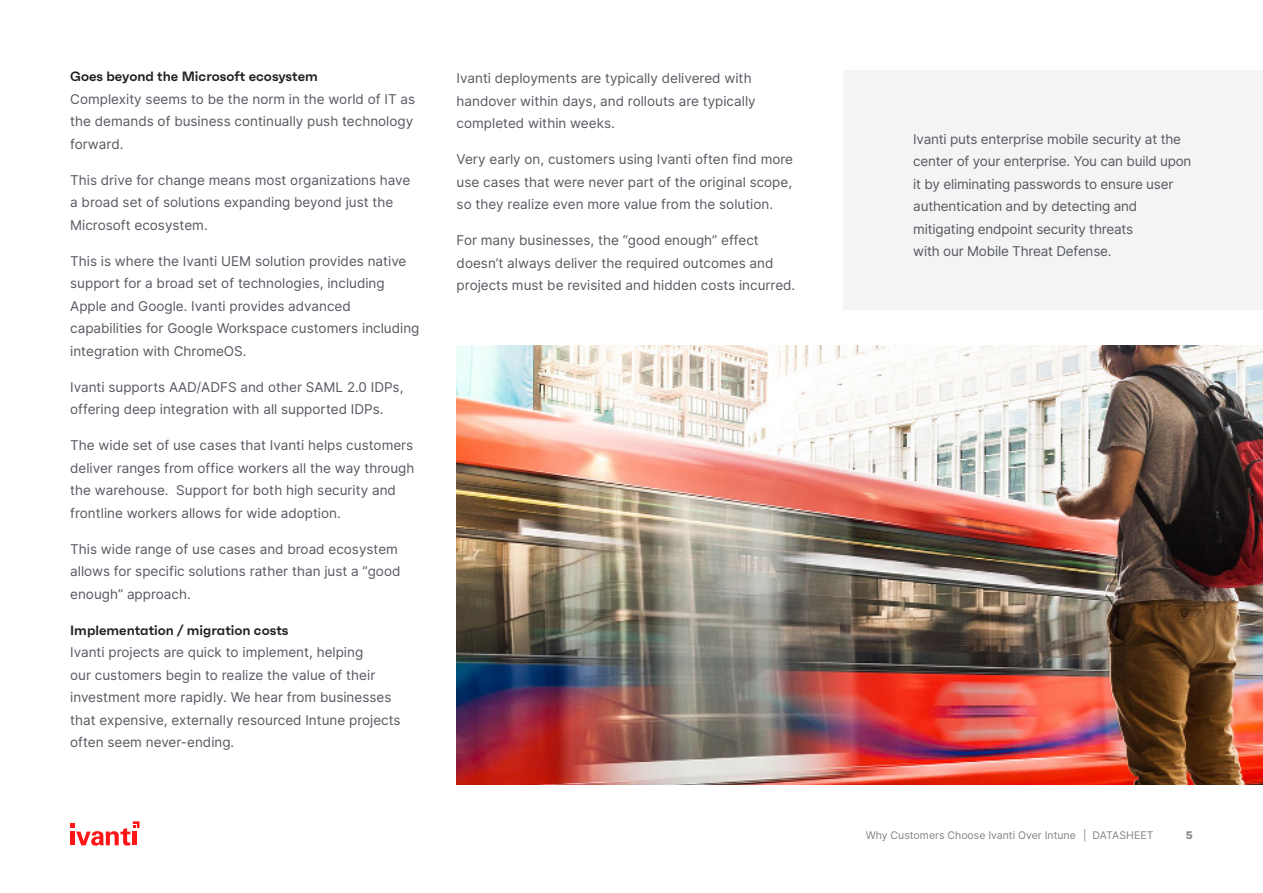
<style>
.page{position:relative;width:1263px;height:893px;background:#fff}
.page>*{position:absolute;margin:0;border:0;box-sizing:border-box;transform-origin:0 0}
.t1{font:13.5px/22.5px "Inter";color:#555960}
.Heading_3{font:600 13.5px "Faktum";color:#231f20}
.t2{font:10.5px "Inter";color:#848182}
.t3{font:800 10.5px "Inter";color:#848182}
</style>
<div class="page">
<svg style="left:70px;top:821px;width:69px;height:25px"></svg>
<div style="left:843px;top:70px;width:420px;height:239px;background:#f4f4f4"></div>
<img style="left:457px;top:346px;width:806px;height:439px">
<p class="Heading_3" style="left:70px;top:68px;width:249px">Goes beyond the Microsoft ecosystem</p>
<p class="t1" style="left:70px;top:87px;width:346px">Complexity seems to be the norm in the world of IT as the demands of business continually push technology forward.</p>
<p class="t1" style="left:70px;top:168px;width:342px">This drive for change means most organizations have a broad set of solutions expanding beyond just the<br>Microsoft ecosystem.</p>
<p class="t1" style="left:70px;top:249px;width:351px">This is where the Ivanti UEM solution provides native support for a broad set of technologies, including Apple and Google. Ivanti provides advanced capabilities for Google Workspace customers including integration with ChromeOS.</p>
<p class="t1" style="left:70px;top:375px;width:335px">Ivanti supports AAD/ADFS and other SAML 2.0 IDPs, offering deep integration with all supported IDPs.</p>
<p class="t1" style="left:70px;top:434px;width:346px">The wide set of use cases that Ivanti helps customers deliver ranges from office workers all the way through the warehouse. Support for both high security and frontline workers allows for wide adoption.</p>
<p class="t1" style="left:70px;top:537px;width:332px">This wide range of use cases and broad ecosystem allows for specific solutions rather than just a “good enough” approach.</p>
<p class="Heading_3" style="left:70px;top:621px;width:220px">Implementation / migration costs</p>
<p class="t1" style="left:70px;top:641px;width:332px">Ivanti projects are quick to implement, helping<br>our customers begin to realize the value of their investment more rapidly. We hear from businesses that expensive, externally resourced Intune projects often seem never-ending.</p>
<p class="t1" style="left:457px;top:67px;width:301px">Ivanti deployments are typically delivered with handover within days, and rollouts are typically completed within weeks.</p>
<p class="t1" style="left:457px;top:148px;width:338px;text-align:justify">Very early on, customers using Ivanti often find more use cases that were never part of the original scope, so they realize even more value from the solution.</p>
<p class="t1" style="left:457px;top:229px;width:340px">For many businesses, the “good enough” effect doesn’t always deliver the required outcomes and projects must be revisited and hidden costs incurred.</p>
<p class="t1" style="left:913px;top:127px;width:280px">Ivanti puts enterprise mobile security at the center of your enterprise. You can build upon it by eliminating passwords to ensure user authentication and by detecting and mitigating endpoint security threats<br>with our Mobile Threat Defense.</p>
<p class="t2" style="left:866px;top:828px;width:289px">Why Customers Choose Ivanti Over Intune | DATASHEET</p>
<p class="t3" style="left:1186px;top:828px;width:8px">5</p>
</div>
